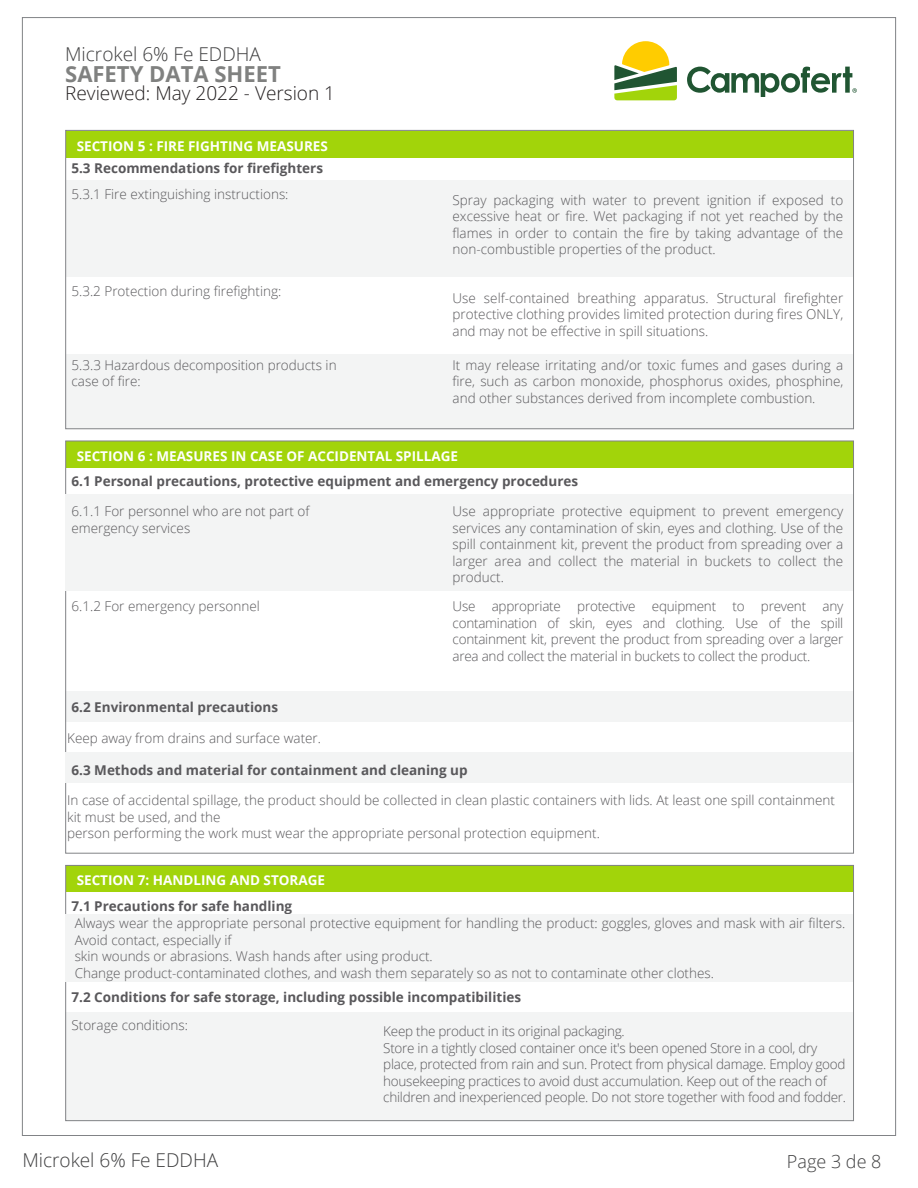
<style>
.page{position:relative;width:918px;height:1188px;background:#fff}
.page>*{position:absolute;margin:0;border:0;box-sizing:border-box;transform-origin:0 0}
.t1{font:700 22.05px "Open Sans";color:#808180}
.t2{font:300 19.05px "Open Sans";color:#3e3e3f}
.t3{font:300 19.05px "Open Sans";color:#231f20}
.t4{font:300 18px "Open Sans";color:#3e3e3f}
.t5{font:300 13.5px/16.5px "Open Sans";color:#59585b;text-align:justify}
.t6{font:300 13.5px/16.5px "Open Sans";letter-spacing:-.02em;color:#59585b}
.t7{font:700 13.5px "Open Sans";color:#59585b}
.t8{font:700 13.5px "Open Sans";color:#fff}
</style>
<div class="page">
<div style="left:65px;top:691px;width:788px;height:31px;background:#f3f4f4"></div>
<div style="left:66px;top:180px;width:788px;height:97px;background:#f3f4f4"></div>
<div style="left:66px;top:354px;width:788px;height:75px;background:#f3f4f4"></div>
<div style="left:66px;top:131px;width:788px;height:27px;background:#a2d40a"></div>
<div style="left:66px;top:441px;width:788px;height:27px;background:#a2d40a"></div>
<div style="left:65px;top:495px;width:788px;height:96px;background:#f3f4f4"></div>
<div style="left:65px;top:752px;width:788px;height:31px;background:#f3f4f4"></div>
<div style="left:65px;top:1012px;width:788px;height:108px;background:#f3f4f4"></div>
<div style="left:66px;top:865px;width:788px;height:27px;background:#a2d40a"></div>
<div style="left:65px;top:915px;width:788px;height:67px;background:#f3f4f4"></div>
<svg style="left:614px;top:41px;width:63px;height:59px"></svg>
<svg style="left:687px;top:67px;width:170px;height:30px"></svg>
<h2 class="t2" style="left:65px;top:41px;width:197px">Microkel 6% Fe EDDHA</h2>
<h1 class="t1" style="left:65px;top:58px;width:217px">SAFETY DATA SHEET</h1>
<h2 class="t3" style="left:65px;top:80px;width:271px">Reviewed: May 2022 - Version 1</h2>
<p class="t8" style="left:77px;top:136px;width:253px">SECTION 5 : FIRE FIGHTING MEASURES</p>
<p class="t7" style="left:71px;top:158px;width:253px">5.3 Recommendations for firefighters</p>
<p class="t5" style="left:71px;top:185px;width:219px">5.3.1 Fire extinguishing instructions:</p>
<p class="t5" style="left:453px;top:191px;width:392px">Spray packaging with water to prevent ignition if exposed to excessive heat or fire. Wet packaging if not yet reached by the flames in order to contain the fire by taking advantage of the non-combustible properties of the product.</p>
<p class="t5" style="left:71px;top:282px;width:211px">5.3.2 Protection during firefighting:</p>
<p class="t5" style="left:453px;top:289px;width:392px">Use self-contained breathing apparatus. Structural firefighter protective clothing provides limited protection during fires ONLY, and may not be effective in spill situations.</p>
<p class="t5" style="left:71px;top:356px;width:267px">5.3.3 Hazardous decomposition products in case of fire:</p>
<p class="t5" style="left:453px;top:356px;width:392px">It may release irritating and/or toxic fumes and gases during a fire, such as carbon monoxide, phosphorus oxides, phosphine, and other substances derived from incomplete combustion.</p>
<p class="t8" style="left:77px;top:446px;width:383px">SECTION 6 : MEASURES IN CASE OF ACCIDENTAL SPILLAGE</p>
<p class="t7" style="left:71px;top:472px;width:508px">6.1 Personal precautions, protective equipment and emergency procedures</p>
<p class="t5" style="left:71px;top:503px;width:240px">6.1.1 For personnel who are not part of emergency services</p>
<p class="t5" style="left:453px;top:503px;width:392px">Use appropriate protective equipment to prevent emergency services any contamination of skin, eyes and clothing. Use of the spill containment kit, prevent the product from spreading over a larger area and collect the material in buckets to collect the product.</p>
<p class="t5" style="left:71px;top:598px;width:190px">6.1.2 For emergency personnel</p>
<p class="t5" style="left:453px;top:598px;width:392px">Use appropriate protective equipment to prevent any contamination of skin, eyes and clothing. Use of the spill containment kit, prevent the product from spreading over a larger area and collect the material in buckets to collect the product.</p>
<p class="t7" style="left:71px;top:698px;width:208px">6.2 Environmental precautions</p>
<p class="t5" style="left:67px;top:730px;width:255px">Keep away from drains and surface water.</p>
<p class="t7" style="left:71px;top:760px;width:398px">6.3 Methods and material for containment and cleaning up</p>
<p class="t5" style="left:67px;top:792px;width:769px;text-align:left">In case of accidental spillage, the product should be collected in clean plastic containers with lids. At least one spill containment kit must be used, and the<br>person performing the work must wear the appropriate personal protection equipment.</p>
<p class="t8" style="left:77px;top:871px;width:250px">SECTION 7: HANDLING AND STORAGE</p>
<p class="t7" style="left:71px;top:896px;width:222px">7.1 Precautions for safe handling</p>
<p class="t5" style="left:75px;top:915px;width:772px;text-align:left">Always wear the appropriate personal protective equipment for handling the product: goggles, gloves and mask with air filters.<br>Avoid contact, especially if<br>skin wounds or abrasions. Wash hands after using product.<br>Change product-contaminated clothes, and wash them separately so as not to contaminate other clothes.</p>
<p class="t7" style="left:71px;top:987px;width:451px">7.2 Conditions for safe storage, including possible incompatibilities</p>
<p class="t5" style="left:71px;top:1017px;width:118px">Storage conditions:</p>
<p class="t6" style="left:383px;top:1023px;width:464px">Keep the product in its original packaging.<br>Store in a tightly closed container once it's been opened Store in a cool, dry place, protected from rain and sun. Protect from physical damage. Employ good housekeeping practices to avoid dust accumulation. Keep out of the reach of children and inexperienced people. Do not store together with food and fodder.</p>
<h2 class="t2" style="left:22px;top:1148px;width:197px">Microkel 6% Fe EDDHA</h2>
<h3 class="t4" style="left:787px;top:1149px;width:96px">Page 3 de 8</h3>
</div>
